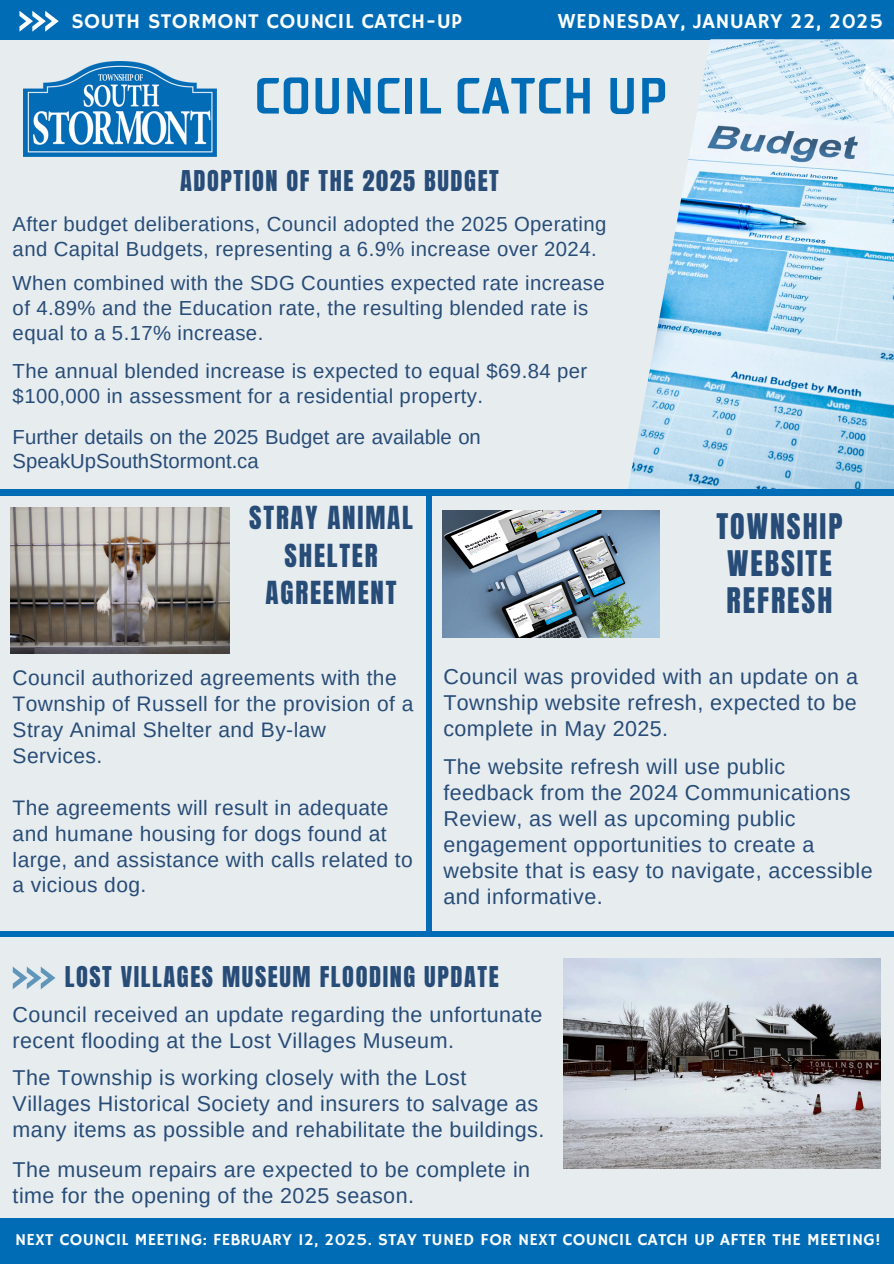
<style>
.page{position:relative;width:894px;height:1264px;background:#fff}
.page>*{position:absolute;margin:0;border:0;box-sizing:border-box;transform-origin:0 0}
.t1{font:700 50.85px "TT Supermolot Condensed";letter-spacing:.025em;color:#006cb6}
.t2{font:30px/37.2px "Anton";letter-spacing:.065em;color:#274c77;text-align:center}
.t3{font:27px/37.2px "Anton";letter-spacing:.065em;color:#274c77;text-align:center}
.t4{font:24.3px "Anton";letter-spacing:.065em;color:#274c77}
.t5{font:21.45px/25.8px "Arimo";letter-spacing:.02em;color:#274c77}
.t6{font:21.3px "Hammersmith One";letter-spacing:.015em;color:#fcfeff}
.t7{font:21px/25.8px "Arimo";letter-spacing:.02em;color:#274c77}
.t8{font:20.25px/24.8px "Arimo";letter-spacing:.02em;color:#274c77}
.t9{font:20.25px/24.8px "Arimo";color:#274c77}
.t10{font:16.8px "Hammersmith One";letter-spacing:.015em;color:#fcfeff}
</style>
<div class="page">
<div style="left:0;top:0;width:893px;height:1263px;background:#e7ecef"></div>
<div style="left:0;top:489px;width:893px;height:6px;background:#006cb6"></div>
<div style="left:0;top:0;width:893px;height:39px;background:#006cb6"></div>
<svg style="left:19px;top:11px;width:40px;height:21px"></svg>
<div style="left:0;top:1218px;width:893px;height:45px;background:#006cb6"></div>
<svg style="left:13px;top:966px;width:42px;height:23px"></svg>
<div style="left:426px;top:495px;width:6px;height:436px;background:#006cb6"></div>
<div style="left:0;top:931px;width:893px;height:6px;background:#006cb6"></div>
<img style="left:24px;top:61px;width:192px;height:96px">
<img style="left:628px;top:39px;width:265px;height:450px">
<img style="left:10px;top:507px;width:220px;height:147px">
<img style="left:442px;top:510px;width:217px;height:127px">
<img style="left:563px;top:958px;width:317px;height:210px">
<p class="t6" style="left:71px;top:9px;width:392px">SOUTH STORMONT COUNCIL CATCH-UP</p>
<h5 class="t6" style="left:557px;top:9px;width:327px">WEDNESDAY, JANUARY 22, 2025</h5>
<p class="t1" style="left:254px;top:63px;width:414px">COUNCIL CATCH UP</p>
<h2 class="t4" style="left:180px;top:163px;width:320px">ADOPTION OF THE 2025 BUDGET</h2>
<h5 class="t8" style="left:13px;top:211px;width:595px">After budget deliberations, Council adopted the 2025 Operating and Capital Budgets, representing a 6.9% increase over 2024.</h5>
<h5 class="t8" style="left:13px;top:271px;width:593px">When combined with the SDG Counties expected rate increase of 4.89% and the Education rate, the resulting blended rate is equal to a 5.17% increase.</h5>
<h5 class="t8" style="left:13px;top:359px;width:576px">The annual blended increase is expected to equal $69.84 per $100,000 in assessment for a residential property.</h5>
<h5 class="t9" style="left:13px;top:424px;width:469px">Further details on the 2025 Budget are available on<br>SpeakUpSouthStormont.ca</h5>
<h5 class="t3" style="left:249px;top:500px;width:165px">STRAY ANIMAL<br>SHELTER<br>AGREEMENT</h5>
<p class="t2" style="left:716px;top:508px;width:128px">TOWNSHIP<br>WEBSITE<br>REFRESH</p>
<h5 class="t7" style="left:13px;top:665px;width:402px">Council authorized agreements with the<br>Township of Russell for the provision of a<br>Stray Animal Shelter and By-law<br>Services.</h5>
<h5 class="t7" style="left:13px;top:794px;width:401px">The agreements will result in adequate and humane housing for dogs found at large, and assistance with calls related to a vicious dog.</h5>
<h4 class="t5" style="left:443px;top:664px;width:416px;text-align:justify">Council was provided with an update on a Township website refresh, expected to be complete in May 2025.</h4>
<h4 class="t5" style="left:443px;top:754px;width:430px">The website refresh will use public feedback from the 2024 Communications Review, as well as upcoming public engagement opportunities to create a website that is easy to navigate, accessible and informative.</h4>
<p class="t4" style="left:65px;top:959px;width:435px">LOST VILLAGES MUSEUM FLOODING UPDATE</p>
<p class="t5" style="left:13px;top:1001px;width:531px">Council received an update regarding the unfortunate recent flooding at the Lost Villages Museum.</p>
<p class="t5" style="left:13px;top:1064px;width:533px">The Township is working closely with the Lost<br>Villages Historical Society and insurers to salvage as many items as possible and rehabilitate the buildings.</p>
<p class="t5" style="left:13px;top:1156px;width:519px">The museum repairs are expected to be complete in time for the opening of the 2025 season.</p>
<h5 class="t10" style="left:15px;top:1229px;width:866px">NEXT COUNCIL MEETING: FEBRUARY 12, 2025. STAY TUNED FOR NEXT COUNCIL CATCH UP AFTER THE MEETING!</h5>
</div>
